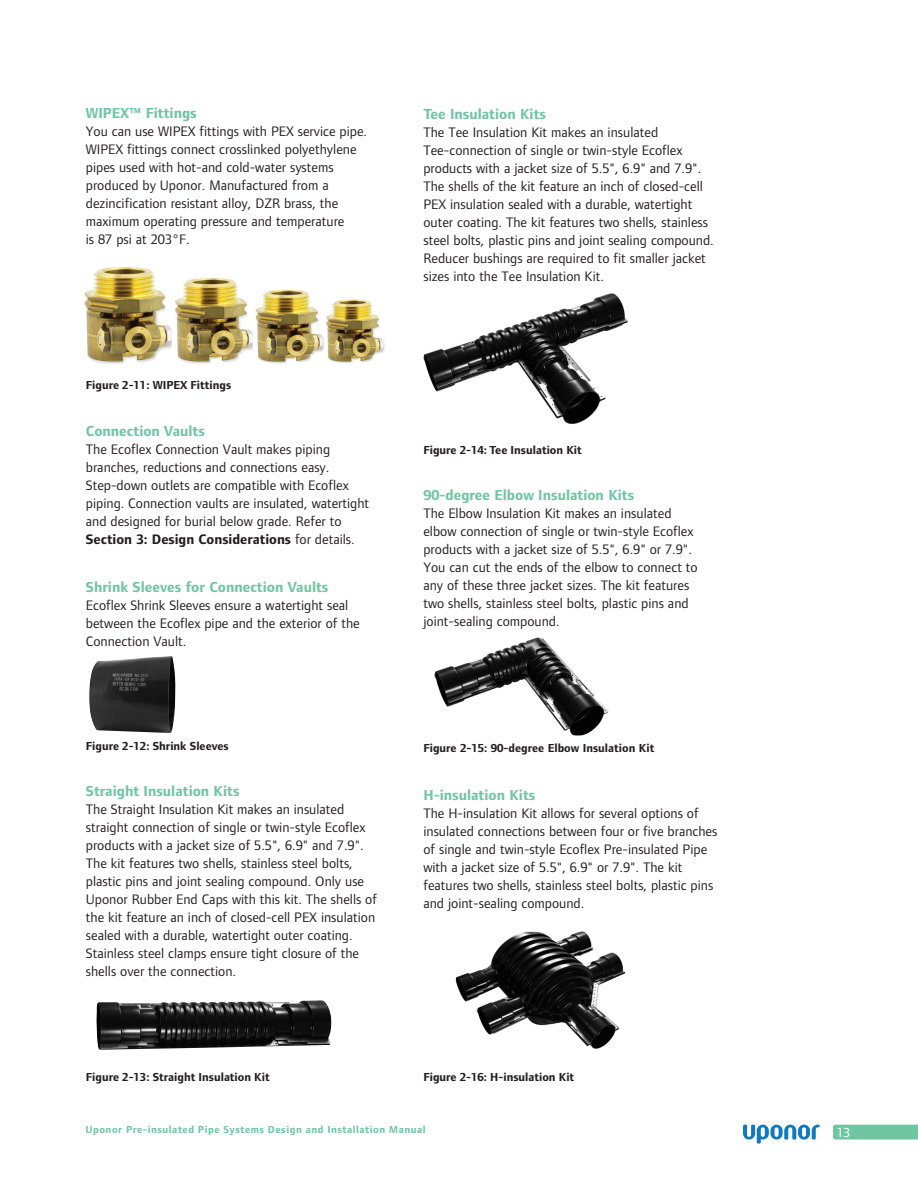
<style>
.page{position:relative;width:918px;height:1188px;background:#fff}
.page>*{position:absolute;margin:0;border:0;box-sizing:border-box;transform-origin:0 0}
.SubHead_10_11{font:700 15px "Foundry Form Sans";color:#70c6a2}
.Body{font:14.25px/18px "Foundry Form Sans";color:#231f20}
.t1{font:13.5px "Foundry Form Sans";color:#fff}
.Body-2{font:700 12px "Foundry Form Sans";color:#231f20}
.t2{font:700 10.5px "Foundry Form Sans";letter-spacing:.05em;color:#70c6a2}
.s1{font-weight:700}
</style>
<div class="page">
<svg style="left:743px;top:1125px;width:77px;height:19px"></svg>
<svg style="left:833px;top:1125px;width:85px;height:15px"></svg>
<img style="left:89px;top:656px;width:86px;height:77px">
<img style="left:96px;top:1000px;width:236px;height:50px">
<img style="left:423px;top:293px;width:205px;height:131px">
<img style="left:434px;top:637px;width:174px;height:99px">
<img style="left:456px;top:932px;width:169px;height:117px">
<img style="left:84px;top:267px;width:88px;height:97px">
<img style="left:175px;top:278px;width:78px;height:86px">
<img style="left:255px;top:289px;width:69px;height:75px">
<img style="left:326px;top:299px;width:58px;height:64px">
<p class="SubHead_10_11" style="left:86px;top:105px;width:112px">WIPEX™ Fittings</p>
<p class="Body" style="left:86px;top:123px;width:283px">You can use WIPEX fittings with PEX service pipe.<br>WIPEX fittings connect crosslinked polyethylene pipes used with hot-and cold-water systems produced by Uponor. Manufactured from a dezincification resistant alloy, DZR brass, the maximum operating pressure and temperature<br>is 87 psi at 203°F.</p>
<p class="Body-2" style="left:86px;top:378px;width:147px">Figure 2-11: WIPEX Fittings</p>
<p class="SubHead_10_11" style="left:86px;top:422px;width:121px">Connection Vaults</p>
<p class="Body" style="left:86px;top:440px;width:285px">The Ecoflex Connection Vault makes piping branches, reductions and connections easy.<br>Step-down outlets are compatible with Ecoflex piping. Connection vaults are insulated, watertight and designed for burial below grade. Refer to <span class="s1">Section 3: Design Considerations</span> for details.</p>
<p class="SubHead_10_11" style="left:86px;top:578px;width:244px">Shrink Sleeves for Connection Vaults</p>
<p class="Body" style="left:86px;top:596px;width:275px">Ecoflex Shrink Sleeves ensure a watertight seal between the Ecoflex pipe and the exterior of the<br>Connection Vault.</p>
<p class="Body-2" style="left:86px;top:739px;width:144px">Figure 2-12: Shrink Sleeves</p>
<p class="SubHead_10_11" style="left:86px;top:783px;width:155px">Straight Insulation Kits</p>
<p class="Body" style="left:86px;top:801px;width:293px">The Straight Insulation Kit makes an insulated straight connection of single or twin-style Ecoflex products with a jacket size of 5.5", 6.9" and 7.9".<br>The kit features two shells, stainless steel bolts, plastic pins and joint sealing compound. Only use Uponor Rubber End Caps with this kit. The shells of the kit feature an inch of closed-cell PEX insulation sealed with a durable, watertight outer coating.<br>Stainless steel clamps ensure tight closure of the shells over the connection.</p>
<p class="Body-2" style="left:86px;top:1071px;width:185px">Figure 2-13: Straight Insulation Kit</p>
<p class="SubHead_10_11" style="left:423px;top:106px;width:124px">Tee Insulation Kits</p>
<p class="Body" style="left:423px;top:124px;width:292px">The Tee Insulation Kit makes an insulated Tee-connection of single or twin-style Ecoflex products with a jacket size of 5.5", 6.9" and 7.9".<br>The shells of the kit feature an inch of closed-cell PEX insulation sealed with a durable, watertight outer coating. The kit features two shells, stainless steel bolts, plastic pins and joint sealing compound.<br>Reducer bushings are required to fit smaller jacket sizes into the Tee Insulation Kit.</p>
<p class="Body-2" style="left:423px;top:443px;width:160px">Figure 2-14: Tee Insulation Kit</p>
<p class="SubHead_10_11" style="left:423px;top:487px;width:212px">90-degree Elbow Insulation Kits</p>
<p class="Body" style="left:423px;top:505px;width:276px">The Elbow Insulation Kit makes an insulated elbow connection of single or twin-style Ecoflex products with a jacket size of 5.5", 6.9" or 7.9".<br>You can cut the ends of the elbow to connect to any of these three jacket sizes. The kit features two shells, stainless steel bolts, plastic pins and joint-sealing compound.</p>
<p class="Body-2" style="left:423px;top:742px;width:232px">Figure 2-15: 90-degree Elbow Insulation Kit</p>
<p class="SubHead_10_11" style="left:423px;top:787px;width:113px">H-insulation Kits</p>
<p class="Body" style="left:423px;top:804px;width:296px">The H-insulation Kit allows for several options of insulated connections between four or five branches of single and twin-style Ecoflex Pre-insulated Pipe with a jacket size of 5.5", 6.9" or 7.9". The kit features two shells, stainless steel bolts, plastic pins and joint-sealing compound.</p>
<p class="Body-2" style="left:423px;top:1070px;width:152px">Figure 2-16: H-insulation Kit</p>
<p class="t2" style="left:85px;top:1123px;width:342px">Uponor Pre-insulated Pipe Systems Design and Installation Manual</p>
<p class="t1" style="left:837px;top:1125px;width:15px">13</p>
</div>
